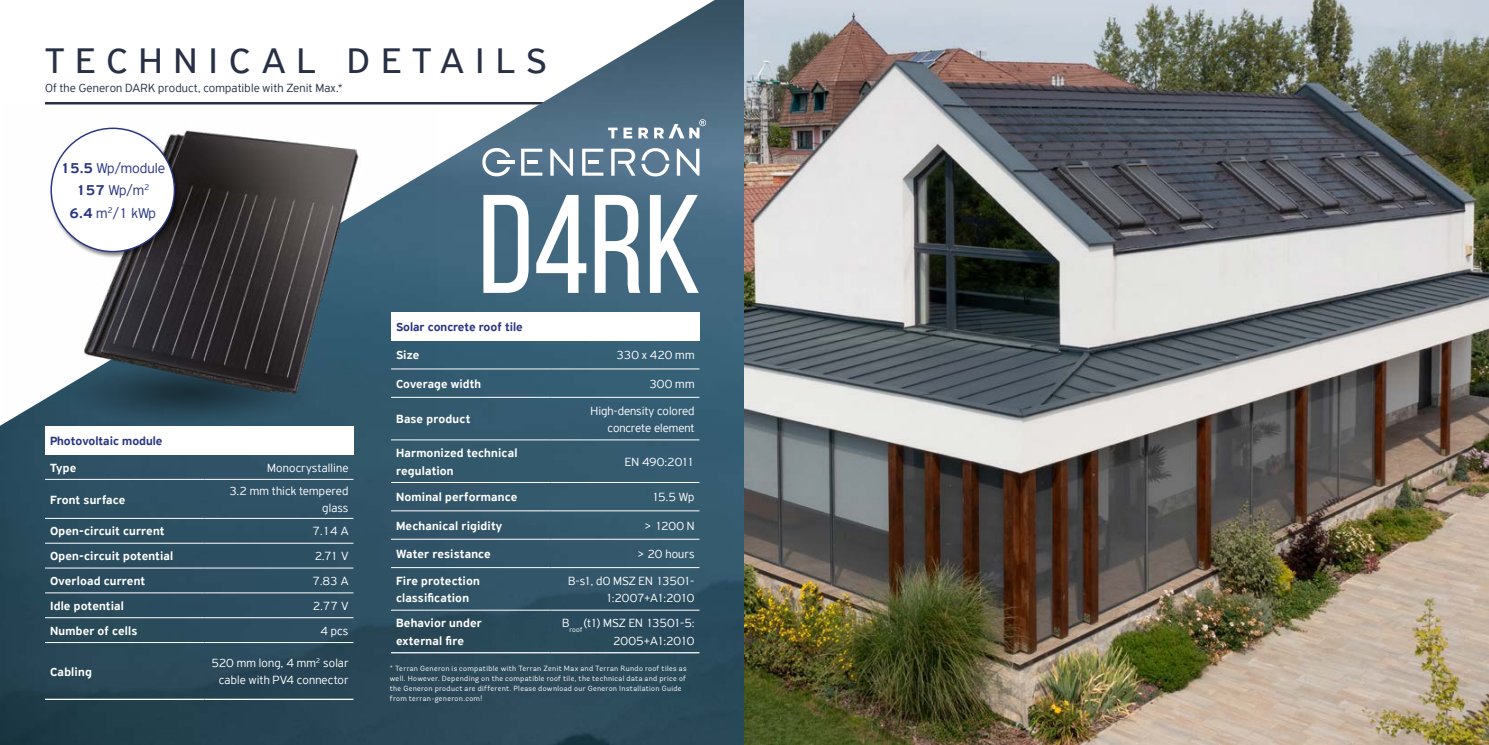
<style>
.page{position:relative;width:1489px;height:745px;background:#fff}
.page>*{position:absolute;margin:0;border:0;box-sizing:border-box;transform-origin:0 0}
.t1{font:139.75px "Bebas Neue";color:#fff}
.t2{font:37.5px "PF Highway Sans Pro";letter-spacing:.3em;color:#273045}
.t3{font:300 15px/22.1px "PF Highway Sans Pro";color:#283583;text-align:center}
.t4{font:500 12.5px/17.5px "PF Highway Sans Pro";letter-spacing:.015em;color:#fff}
.t5{font:300 12.5px/17.5px "PF Highway Sans Pro";color:#fff;text-align:right}
.t6{font:300 12.5px "PF Highway Sans Pro";letter-spacing:.01em;color:#273045}
.t7{font:300 12.5px/17.5px "PF Highway Sans Pro";letter-spacing:-.025em;color:#fff;text-align:right}
.t8{font:500 12.5px "PF Highway Sans Pro";color:#283583}
.t9{font:7.5px/10px "Andes Rounded";letter-spacing:.045em;color:#fff}
.s1{font-weight:500}
</style>
<div class="page">
<img style="left:0;top:0;width:744px;height:744px">
<svg style="left:641px;top:148px;width:28px;height:28px"></svg>
<svg style="left:676px;top:149px;width:23px;height:27px"></svg>
<svg style="left:550px;top:149px;width:23px;height:27px"></svg>
<hr style="left:497px;top:160px;width:18px;height:4px;background:#fefefe">
<svg style="left:521px;top:148px;width:21px;height:27px"></svg>
<svg style="left:582px;top:148px;width:21px;height:27px"></svg>
<svg style="left:611px;top:148px;width:24px;height:28px"></svg>
<svg style="left:482px;top:148px;width:28px;height:28px"></svg>
<svg style="left:638px;top:127px;width:10px;height:11px"></svg>
<svg style="left:623px;top:127px;width:9px;height:11px"></svg>
<svg style="left:608px;top:127px;width:9px;height:11px"></svg>
<svg style="left:654px;top:119px;width:52px;height:19px"></svg>
<div style="left:391px;top:312px;width:308px;height:28px;background:#fff"></div>
<hr style="left:391px;top:368px;width:159px;height:1px;background:#fff">
<hr style="left:550px;top:368px;width:149px;height:1px;background:#fff">
<hr style="left:391px;top:397px;width:159px;height:1px;background:#fff">
<hr style="left:550px;top:397px;width:149px;height:1px;background:#fff">
<hr style="left:391px;top:439px;width:159px;height:1px;background:#fff">
<hr style="left:550px;top:439px;width:149px;height:1px;background:#fff">
<hr style="left:391px;top:482px;width:159px;height:1px;background:#fff">
<hr style="left:550px;top:482px;width:149px;height:1px;background:#fff">
<hr style="left:391px;top:510px;width:159px;height:1px;background:#fff">
<hr style="left:550px;top:510px;width:149px;height:1px;background:#fff">
<hr style="left:391px;top:538px;width:159px;height:1px;background:#fff">
<hr style="left:550px;top:538px;width:149px;height:1px;background:#fff">
<hr style="left:391px;top:567px;width:159px;height:1px;background:#fff">
<hr style="left:550px;top:567px;width:149px;height:1px;background:#fff">
<hr style="left:391px;top:609px;width:159px;height:1px;background:#fff">
<hr style="left:550px;top:609px;width:149px;height:1px;background:#fff">
<hr style="left:391px;top:651px;width:159px;height:2px;background:#fff">
<hr style="left:550px;top:651px;width:149px;height:2px;background:#fff">
<div style="left:45px;top:426px;width:308px;height:28px;background:#fff"></div>
<hr style="left:45px;top:478px;width:159px;height:1px;background:#fff">
<hr style="left:204px;top:478px;width:149px;height:1px;background:#fff">
<hr style="left:45px;top:517px;width:159px;height:1px;background:#fff">
<hr style="left:204px;top:517px;width:149px;height:1px;background:#fff">
<hr style="left:45px;top:542px;width:159px;height:1px;background:#fff">
<hr style="left:204px;top:542px;width:149px;height:1px;background:#fff">
<hr style="left:45px;top:567px;width:159px;height:1px;background:#fff">
<hr style="left:204px;top:567px;width:149px;height:1px;background:#fff">
<hr style="left:45px;top:592px;width:159px;height:1px;background:#fff">
<hr style="left:204px;top:592px;width:149px;height:1px;background:#fff">
<hr style="left:45px;top:617px;width:159px;height:1px;background:#fff">
<hr style="left:204px;top:617px;width:149px;height:1px;background:#fff">
<hr style="left:45px;top:641px;width:159px;height:1px;background:#fff">
<hr style="left:204px;top:641px;width:149px;height:1px;background:#fff">
<hr style="left:45px;top:698px;width:159px;height:1px;background:#fff">
<hr style="left:204px;top:698px;width:149px;height:1px;background:#fff">
<img style="left:744px;top:0;width:744px;height:744px">
<img style="left:1px;top:103px;width:435px;height:326px">
<div style="left:48px;top:127px;width:133px;height:132px;background:#000;opacity:.5"></div>
<div style="left:51px;top:128px;width:123px;height:123px;background:#fff;border-radius:50%"></div>
<h2 class="t2" style="left:45px;top:39px;width:502px">TECHNICAL DETAILS</h2>
<p class="t6" style="left:45px;top:80px;width:300px">Of the Generon DARK product, compatible with Zenit Max.*</p>
<p class="t3" style="left:61px;top:157px;width:106px"><span class="s1">15.5</span> Wp/module<br><span class="s1">157</span> Wp/m<sup>2<br></sup><span class="s1">6.4</span> m<sup>2</sup>/1 kWp</p>
<p class="t8" style="left:50px;top:433px;width:114px">Photovoltaic module</p>
<p class="t4" style="left:50px;top:458px;width:28px">Type</p>
<p class="t5" style="left:267px;top:458px;width:83px">Monocrystalline</p>
<p class="t4" style="left:50px;top:490px;width:77px">Front surface</p>
<p class="t5" style="left:229px;top:481px;width:120px">3.2 mm thick tempered glass</p>
<p class="t4" style="left:50px;top:522px;width:116px">Open-circuit current</p>
<p class="t5" style="left:312px;top:522px;width:37px">7.14 A</p>
<p class="t4" style="left:50px;top:547px;width:125px">Open-circuit potential</p>
<p class="t5" style="left:315px;top:547px;width:35px">2.71 V</p>
<p class="t4" style="left:50px;top:572px;width:97px">Overload current</p>
<p class="t5" style="left:312px;top:572px;width:37px">7.83 A</p>
<p class="t4" style="left:50px;top:597px;width:75px">Idle potential</p>
<p class="t5" style="left:313px;top:596px;width:37px">2.77 V</p>
<p class="t4" style="left:50px;top:621px;width:89px">Number of cells</p>
<p class="t5" style="left:320px;top:621px;width:30px">4 pcs</p>
<p class="t4" style="left:50px;top:662px;width:43px">Cabling</p>
<p class="t5" style="left:211px;top:653px;width:138px;text-align:center">520 mm long, 4 mm<sup>2</sup> solar cable with PV4 connector</p>
<h1 class="t1" style="left:478px;top:169px;width:225px">D4RK</h1>
<p class="t8" style="left:396px;top:319px;width:128px">Solar concrete roof tile</p>
<p class="t4" style="left:396px;top:346px;width:25px">Size</p>
<p class="t5" style="left:616px;top:346px;width:79px">330 x 420 mm</p>
<p class="t4" style="left:396px;top:375px;width:86px">Coverage width</p>
<p class="t5" style="left:649px;top:374px;width:46px">300 mm</p>
<p class="t4" style="left:396px;top:410px;width:76px">Base product</p>
<p class="t5" style="left:590px;top:401px;width:105px">High-density colored concrete element</p>
<p class="t4" style="left:396px;top:444px;width:123px">Harmonized technical regulation</p>
<p class="t7" style="left:625px;top:452px;width:71px">EN 490:2011</p>
<p class="t4" style="left:396px;top:488px;width:123px">Nominal performance</p>
<p class="t5" style="left:651px;top:488px;width:44px">15.5 Wp</p>
<p class="t4" style="left:396px;top:516px;width:108px">Mechanical rigidity</p>
<p class="t5" style="left:644px;top:516px;width:52px">&gt; 1200 N</p>
<p class="t4" style="left:396px;top:545px;width:96px">Water resistance</p>
<p class="t5" style="left:637px;top:545px;width:59px">&gt; 20 hours</p>
<p class="t4" style="left:396px;top:572px;width:85px">Fire protection classification</p>
<p class="t7" style="left:568px;top:571px;width:128px">B-s1, d0 MSZ EN 13501-<br>1:2007+A1:2010</p>
<p class="t4" style="left:396px;top:614px;width:87px">Behavior under external fire</p>
<p class="t5" style="left:562px;top:614px;width:134px">B<sub>roof</sub> (t1) MSZ EN 13501-5:<br>2005+A1:2010</p>
<p class="t9" style="left:390px;top:663px;width:298px">* Terran Generon is compatible with Terran Zenit Max and Terran Rundo roof tiles as well. However. Depending on the compatible roof tile, the technical data and price of the Generon product are different. Please download our Generon Installation Guide from terran-generon.com!</p>
</div>
